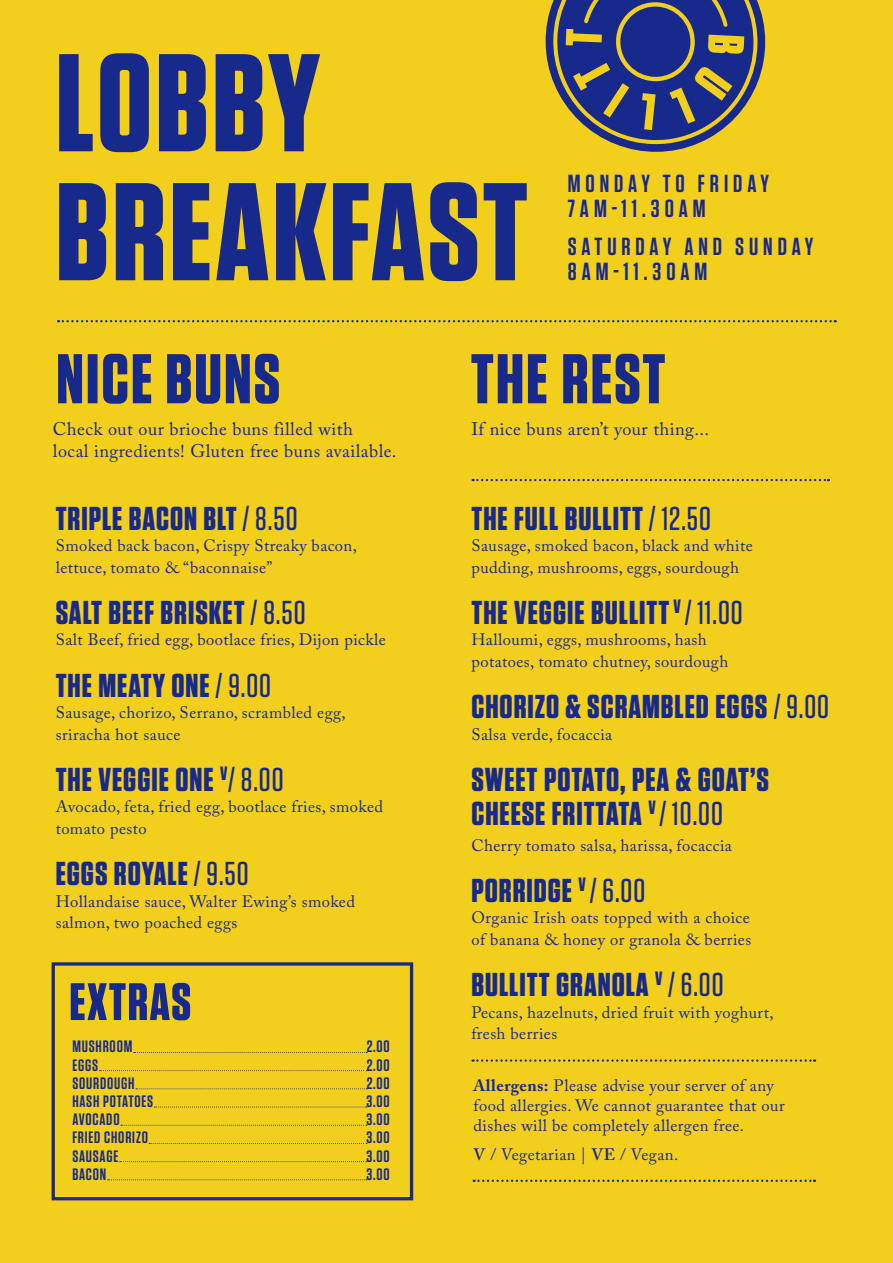
<style>
.page{position:relative;width:893px;height:1263px;background:#fff}
.page>*{position:absolute;margin:0;border:0;box-sizing:border-box;transform-origin:0 0}
.t1{font:700 138.75px/129px "Tungsten";letter-spacing:.025em;color:#18298c}
.t2{font:700 33px/34px "Tungsten";letter-spacing:.03em;color:#18298c}
.t3{font:600 24.75px/24.8px "Tungsten";letter-spacing:.2em;color:#18298c}
.t4{font:18.15px/21.5px "Adobe Caslon Pro";letter-spacing:.025em;color:#18298c}
.t5{font:16.5px/21.5px "Adobe Caslon Pro";letter-spacing:.025em;color:#18298c}
.t6{font:600 16.5px "Tungsten";letter-spacing:.05em;color:#18298c}
.s1{font-weight:500}
.s2{font-weight:700}
.s3{font-weight:600}
</style>
<div class="page">
<div style="left:1px;top:0;width:892px;height:1263px;background:#f2cf1d"></div>
<svg style="left:58px;top:320px;width:778px;height:2px"></svg>
<svg style="left:473px;top:479px;width:356px;height:2px"></svg>
<svg style="left:474px;top:1179px;width:341px;height:3px"></svg>
<svg style="left:473px;top:1059px;width:342px;height:3px"></svg>
<svg style="left:58px;top:354px;width:221px;height:50px"></svg>
<div style="left:52px;top:962px;width:361px;height:238px;border:3px solid #18298c"></div>
<svg style="left:545px;top:0;width:221px;height:152px"></svg>
<svg style="left:71px;top:983px;width:119px;height:37px"></svg>
<svg style="left:134px;top:1052px;width:233px;height:1px"></svg>
<svg style="left:99px;top:1070px;width:268px;height:1px"></svg>
<svg style="left:136px;top:1088px;width:231px;height:1px"></svg>
<svg style="left:154px;top:1106px;width:213px;height:1px"></svg>
<svg style="left:121px;top:1125px;width:246px;height:1px"></svg>
<svg style="left:149px;top:1143px;width:218px;height:1px"></svg>
<svg style="left:120px;top:1161px;width:247px;height:1px"></svg>
<svg style="left:108px;top:1179px;width:259px;height:1px"></svg>
<svg style="left:471px;top:354px;width:194px;height:50px"></svg>
<h1 class="t1" style="left:56px;top:43px;width:474px">LOBBY<br>BREAKFAST</h1>
<h3 class="t3" style="left:568px;top:171px;width:203px">MONDAY TO FRIDAY<br>7AM-11.30AM</h3>
<h3 class="t3" style="left:568px;top:235px;width:247px">SATURDAY AND SUNDAY<br>8AM-11.30AM</h3>
<p class="t4" style="left:53px;top:418px;width:345px">Check out our brioche buns filled with<br>local ingredients! Gluten free buns available.</p>
<p class="t4" style="left:471px;top:418px;width:239px">If nice buns aren’t your thing...</p>
<h2 class="t2" style="left:56px;top:502px;width:243px">TRIPLE BACON BLT <span class="s1">/ 8.50</span></h2>
<p class="t5" style="left:56px;top:535px;width:303px">Smoked back bacon, Crispy Streaky bacon, lettuce, tomato &amp; “baconnaise”</p>
<h2 class="t2" style="left:56px;top:596px;width:251px">SALT BEEF BRISKET <span class="s1">/ 8.50</span></h2>
<p class="t5" style="left:56px;top:629px;width:332px">Salt Beef, fried egg, bootlace fries, Dijon pickle</p>
<h2 class="t2" style="left:56px;top:669px;width:217px">THE MEATY ONE <span class="s1">/ 9.00</span></h2>
<p class="t5" style="left:56px;top:702px;width:291px">Sausage, chorizo, Serrano, scrambled egg, sriracha hot sauce</p>
<h2 class="t2" style="left:56px;top:763px;width:229px">THE VEGGIE ONE <sup>V</sup><span class="s1">/ 8.00</span></h2>
<p class="t5" style="left:56px;top:796px;width:329px">Avocado, feta, fried egg, bootlace fries, smoked tomato pesto</p>
<h2 class="t2" style="left:56px;top:858px;width:195px">EGGS ROYALE <span class="s1">/ 9.50</span></h2>
<p class="t5" style="left:56px;top:890px;width:301px">Hollandaise sauce, Walter Ewing’s smoked salmon, two poached eggs</p>
<p class="t6" style="left:72px;top:1038px;width:61px">MUSHROOM</p>
<p class="t6" style="left:367px;top:1038px;width:25px">2.00</p>
<p class="t6" style="left:72px;top:1056px;width:27px">EGGS</p>
<p class="t6" style="left:367px;top:1056px;width:25px">2.00</p>
<p class="t6" style="left:72px;top:1074px;width:64px">SOURDOUGH</p>
<p class="t6" style="left:367px;top:1074px;width:25px">2.00</p>
<p class="t6" style="left:72px;top:1092px;width:82px">HASH POTATOES</p>
<p class="t6" style="left:366px;top:1092px;width:25px">3.00</p>
<p class="t6" style="left:72px;top:1111px;width:49px">AVOCADO</p>
<p class="t6" style="left:366px;top:1111px;width:25px">3.00</p>
<p class="t6" style="left:72px;top:1129px;width:77px">FRIED CHORIZO</p>
<p class="t6" style="left:366px;top:1129px;width:25px">3.00</p>
<p class="t6" style="left:72px;top:1147px;width:48px">SAUSAGE</p>
<p class="t6" style="left:366px;top:1147px;width:25px">3.00</p>
<p class="t6" style="left:72px;top:1165px;width:35px">BACON</p>
<p class="t6" style="left:366px;top:1165px;width:25px">3.00</p>
<h2 class="t2" style="left:471px;top:502px;width:241px">THE FULL BULLITT <span class="s1">/ 12.50</span></h2>
<p class="t5" style="left:471px;top:535px;width:283px">Sausage, smoked bacon, black and white pudding, mushrooms, eggs, sourdough</p>
<h2 class="t2" style="left:471px;top:596px;width:273px">THE VEGGIE BULLITT <sup>V</sup> <span class="s1">/ 11.00</span></h2>
<p class="t5" style="left:471px;top:629px;width:258px">Halloumi, eggs, mushrooms, hash potatoes, tomato chutney, sourdough</p>
<h2 class="t2" style="left:471px;top:691px;width:359px">CHORIZO &amp; SCRAMBLED EGGS <span class="s1">/ 9.00</span></h2>
<p class="t5" style="left:471px;top:723px;width:142px">Salsa verde, focaccia</p>
<h2 class="t2" style="left:471px;top:763px;width:299px">SWEET POTATO, PEA &amp; GOAT’S<br>CHEESE FRITTATA <sup>V</sup> <span class="s1">/ 10.00</span></h2>
<p class="t5" style="left:471px;top:834px;width:262px">Cherry tomato salsa, harissa, focaccia</p>
<h2 class="t2" style="left:471px;top:874px;width:175px">PORRIDGE <sup>V</sup> <span class="s1">/ 6.00</span></h2>
<p class="t5" style="left:471px;top:907px;width:281px">Organic Irish oats topped with a choice of banana &amp; honey or granola &amp; berries</p>
<h2 class="t2" style="left:471px;top:969px;width:254px">BULLITT GRANOLA <sup>V</sup> <span class="s1">/ 6.00</span></h2>
<p class="t5" style="left:471px;top:1001px;width:304px">Pecans, hazelnuts, dried fruit with yoghurt, fresh berries</p>
<p class="t5" style="left:474px;top:1076px;width:313px;line-height:19.8px"><span class="s2">Allergens:</span> Please advise your server of any food allergies. We cannot guarantee that our dishes will be completely allergen free.</p>
<p class="t5" style="left:474px;top:1144px;width:206px"><span class="s3">V</span> / Vegetarian | <span class="s3">VE</span> / Vegan.</p>
</div>
